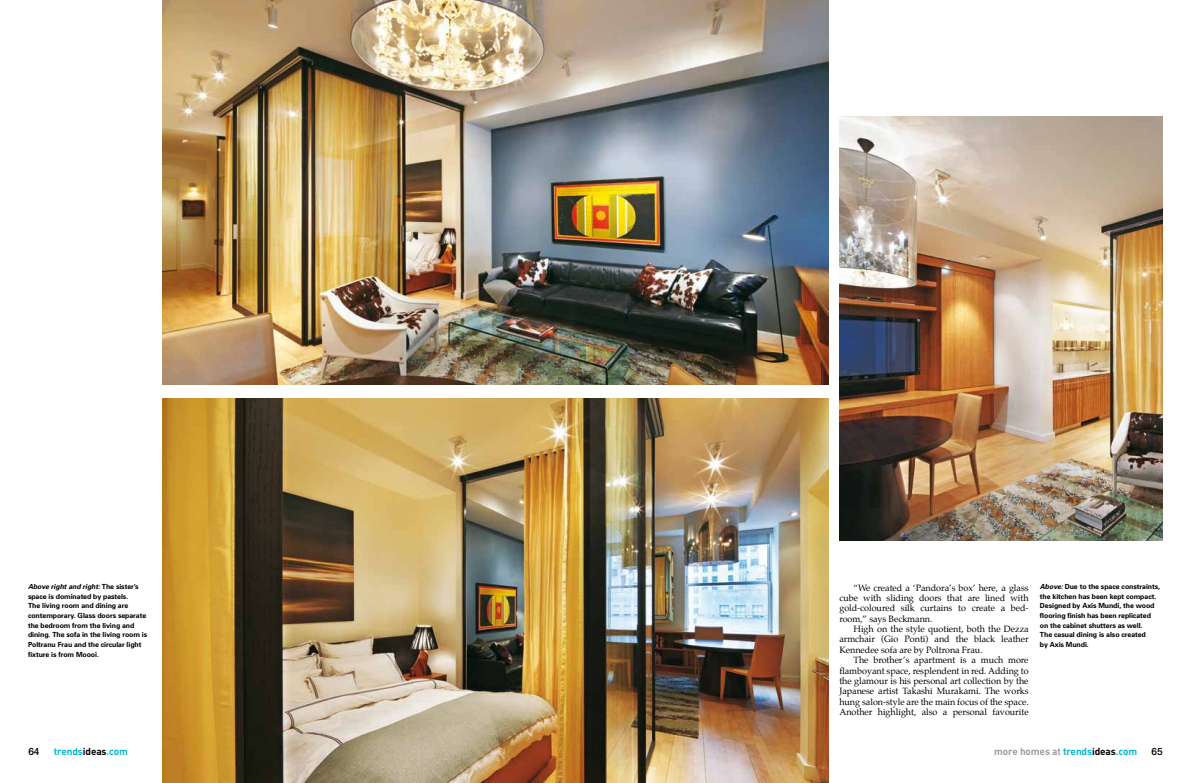
<style>
.page{position:relative;width:1191px;height:783px;background:#fff}
.page>*{position:absolute;margin:0;border:0;box-sizing:border-box;transform-origin:0 0}
.t1{font:700 10px "DIN Pro";letter-spacing:-.01em;color:#9c9e9f}
.t2{font:700 10px "DIN Pro";letter-spacing:-.01em;color:#05b5ce}
.t3{font:500 10px "Helvetica Neue";color:#000}
.t4{font:9px/10.4px "Palatino";letter-spacing:-.005em;color:#000;text-align:justify}
.t5{font:700 7px/9.7px "Univers";letter-spacing:-.01em;color:#000}
.s1{font-style:italic}
.s2{color:#000}
.s3{color:#05b5ce}
</style>
<div class="page">
<img style="left:162px;top:0;width:666px;height:385px">
<img style="left:162px;top:398px;width:666px;height:384px">
<img style="left:839px;top:116px;width:323px;height:424px">
<p class="t5" style="left:28px;top:581px;width:121px"><span class="s1">Above right and right:</span> The sister’s space is dominated by pastels.<br>The living room and dining are contemporary. Glass doors separate the bedroom from the living and dining. The sofa in the living room is<br>Poltranu Frau and the circular light fixture is from Moooi.</p>
<p class="t4" style="left:839px;top:582px;width:191px;text-indent:14px">“We created a ‘Pandora’s box’ here, a glass cube with sliding doors that are lined with gold-coloured silk curtains to create a bed&shy;room,” says Beckmann.</p>
<p class="t4" style="left:839px;top:623px;width:191px;text-indent:14px">High on the style quotient, both the Dezza armchair (Gio Ponti) and the black leather Kennedee sofa are by Poltrona Frau.</p>
<p class="t4" style="left:839px;top:654px;width:191px;text-indent:14px">The brother’s apartment is a much more flamboyant space, resplendent in red. Adding to the glamour is his personal art collection by the Japanese artist Takashi Murakami. The works hung salon-style are the main focus of the space.<br>Another highlight, also a personal favourite</p>
<p class="t5" style="left:1040px;top:581px;width:122px"><span class="s1">Above:</span> Due to the space constraints, the kitchen has been kept compact.<br>Designed by Axis Mundi, the wood flooring finish has been replicated on the cabinet shutters as well.<br>The casual dining is also created<br>by Axis Mundi.</p>
<p class="t3" style="left:28px;top:744px;width:13px">64</p>
<p class="t2" style="left:54px;top:744px;width:76px">trends<span class="s2">ideas</span>.com</p>
<p class="t1" style="left:994px;top:744px;width:144px">more homes at <span class="s3">trends</span><span class="s2">ideas</span><span class="s3">.com</span></p>
<p class="t3" style="left:1151px;top:744px;width:13px">65</p>
</div>
